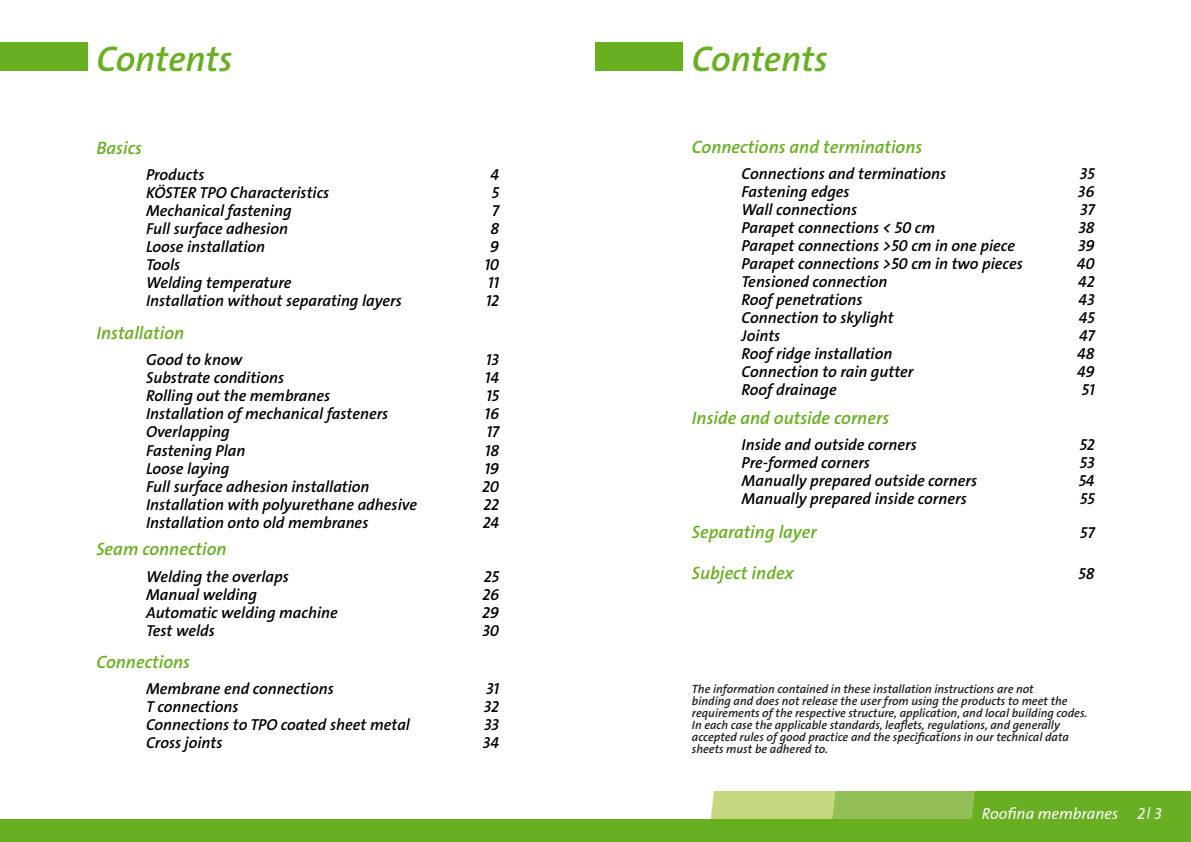
<style>
.page{position:relative;width:1191px;height:842px;background:#fff}
.page>*{position:absolute;margin:0;border:0;box-sizing:border-box;transform-origin:0 0}
.t1{font:36px "The Sans LP6 Se Bld IT";color:#69af22}
.t2{font:18px "The Sans LP6 Se Bld IT";color:#69af22}
.t3{font:16px "The Sans LP6 Se Bld IT";color:#000}
.t4{font:16px "The Sans LP5 Plain IT";color:#fff}
.t5{font:12px/12px "The Sans LP6 Se Bld IT";color:#241f1f}
</style>
<div class="page">
<svg style="left:710px;top:791px;width:481px;height:28px;background:#8cbe49"></svg>
<div style="left:0;top:819px;width:1191px;height:23px;background:#69af22"></div>
<div style="left:0;top:43px;width:88px;height:28px;background:#69af22"></div>
<div style="left:595px;top:43px;width:88px;height:28px;background:#69af22"></div>
<h1 class="t1" style="left:96px;top:36px;width:137px">Contents</h1>
<p class="t2" style="left:96px;top:136px;width:47px">Basics</p>
<p class="t3" style="left:146px;top:165px;width:60px">Products</p>
<p class="t3" style="left:490px;top:165px;width:10px">4</p>
<p class="t3" style="left:146px;top:183px;width:185px">KÖSTER TPO Characteristics</p>
<p class="t3" style="left:492px;top:183px;width:9px">5</p>
<p class="t3" style="left:146px;top:201px;width:147px">Mechanical fastening</p>
<p class="t3" style="left:492px;top:201px;width:9px">7</p>
<p class="t3" style="left:146px;top:219px;width:143px">Full surface adhesion</p>
<p class="t3" style="left:490px;top:219px;width:10px">8</p>
<p class="t3" style="left:146px;top:237px;width:121px">Loose installation</p>
<p class="t3" style="left:490px;top:237px;width:11px">9</p>
<p class="t3" style="left:146px;top:255px;width:36px">Tools</p>
<p class="t3" style="left:484px;top:255px;width:16px">10</p>
<p class="t3" style="left:146px;top:273px;width:147px">Welding temperature</p>
<p class="t3" style="left:488px;top:273px;width:13px">11</p>
<p class="t3" style="left:146px;top:291px;width:257px">Installation without separating layers</p>
<p class="t3" style="left:485px;top:291px;width:15px">12</p>
<p class="t2" style="left:96px;top:321px;width:89px">Installation</p>
<p class="t3" style="left:146px;top:350px;width:98px">Good to know</p>
<p class="t3" style="left:486px;top:350px;width:15px">13</p>
<p class="t3" style="left:146px;top:368px;width:140px">Substrate conditions</p>
<p class="t3" style="left:485px;top:368px;width:16px">14</p>
<p class="t3" style="left:146px;top:386px;width:186px">Rolling out the membranes</p>
<p class="t3" style="left:486px;top:386px;width:14px">15</p>
<p class="t3" style="left:146px;top:404px;width:244px">Installation of mechanical fasteners</p>
<p class="t3" style="left:484px;top:404px;width:16px">16</p>
<p class="t3" style="left:146px;top:422px;width:85px">Overlapping</p>
<p class="t3" style="left:486px;top:422px;width:14px">17</p>
<p class="t3" style="left:146px;top:440px;width:101px">Fastening Plan</p>
<p class="t3" style="left:485px;top:440px;width:16px">18</p>
<p class="t3" style="left:146px;top:458px;width:85px">Loose laying</p>
<p class="t3" style="left:484px;top:458px;width:16px">19</p>
<p class="t3" style="left:146px;top:476px;width:225px">Full surface adhesion installation</p>
<p class="t3" style="left:482px;top:476px;width:19px">20</p>
<p class="t3" style="left:146px;top:494px;width:272px">Installation with polyurethane adhesive</p>
<p class="t3" style="left:483px;top:494px;width:17px">22</p>
<p class="t3" style="left:146px;top:512px;width:224px">Installation onto old membranes</p>
<p class="t3" style="left:483px;top:512px;width:18px">24</p>
<p class="t2" style="left:96px;top:538px;width:132px">Seam connection</p>
<p class="t3" style="left:146px;top:566px;width:144px">Welding the overlaps</p>
<p class="t3" style="left:484px;top:566px;width:17px">25</p>
<p class="t3" style="left:146px;top:584px;width:113px">Manual welding</p>
<p class="t3" style="left:482px;top:584px;width:18px">26</p>
<p class="t3" style="left:146px;top:602px;width:193px">Automatic welding machine</p>
<p class="t3" style="left:482px;top:602px;width:18px">29</p>
<p class="t3" style="left:146px;top:620px;width:70px">Test welds</p>
<p class="t3" style="left:482px;top:620px;width:18px">30</p>
<p class="t2" style="left:96px;top:650px;width:95px">Connections</p>
<p class="t3" style="left:146px;top:679px;width:189px">Membrane end connections</p>
<p class="t3" style="left:486px;top:679px;width:14px">31</p>
<p class="t3" style="left:146px;top:697px;width:94px">T connections</p>
<p class="t3" style="left:484px;top:697px;width:17px">32</p>
<p class="t3" style="left:146px;top:715px;width:265px">Connections to TPO coated sheet metal</p>
<p class="t3" style="left:484px;top:715px;width:16px">33</p>
<p class="t3" style="left:146px;top:733px;width:78px">Cross joints</p>
<p class="t3" style="left:483px;top:733px;width:18px">34</p>
<h1 class="t1" style="left:692px;top:36px;width:137px">Contents</h1>
<p class="t2" style="left:692px;top:135px;width:232px">Connections and terminations</p>
<p class="t3" style="left:741px;top:163px;width:206px">Connections and terminations</p>
<p class="t3" style="left:1079px;top:163px;width:16px">35</p>
<p class="t3" style="left:741px;top:181px;width:110px">Fastening edges</p>
<p class="t3" style="left:1078px;top:181px;width:18px">36</p>
<p class="t3" style="left:741px;top:199px;width:117px">Wall connections</p>
<p class="t3" style="left:1080px;top:199px;width:16px">37</p>
<p class="t3" style="left:741px;top:217px;width:195px">Parapet connections &lt; 50 cm</p>
<p class="t3" style="left:1078px;top:217px;width:18px">38</p>
<p class="t3" style="left:741px;top:235px;width:275px">Parapet connections &gt;50 cm in one piece</p>
<p class="t3" style="left:1078px;top:235px;width:18px">39</p>
<p class="t3" style="left:741px;top:253px;width:283px">Parapet connections &gt;50 cm in two pieces</p>
<p class="t3" style="left:1076px;top:253px;width:19px">40</p>
<p class="t3" style="left:741px;top:271px;width:147px">Tensioned connection</p>
<p class="t3" style="left:1078px;top:271px;width:18px">42</p>
<p class="t3" style="left:741px;top:289px;width:122px">Roof penetrations</p>
<p class="t3" style="left:1078px;top:289px;width:18px">43</p>
<p class="t3" style="left:741px;top:307px;width:154px">Connection to skylight</p>
<p class="t3" style="left:1078px;top:307px;width:17px">45</p>
<p class="t3" style="left:741px;top:325px;width:40px">Joints</p>
<p class="t3" style="left:1079px;top:325px;width:17px">47</p>
<p class="t3" style="left:741px;top:343px;width:152px">Roof ridge installation</p>
<p class="t3" style="left:1077px;top:343px;width:19px">48</p>
<p class="t3" style="left:741px;top:361px;width:173px">Connection to rain gutter</p>
<p class="t3" style="left:1077px;top:361px;width:19px">49</p>
<p class="t3" style="left:741px;top:379px;width:97px">Roof drainage</p>
<p class="t3" style="left:1082px;top:379px;width:14px">51</p>
<p class="t3" style="left:741px;top:435px;width:177px">Inside and outside corners</p>
<p class="t3" style="left:1079px;top:435px;width:16px">52</p>
<p class="t3" style="left:741px;top:453px;width:130px">Pre-formed corners</p>
<p class="t3" style="left:1079px;top:453px;width:16px">53</p>
<p class="t3" style="left:741px;top:471px;width:237px">Manually prepared outside corners</p>
<p class="t3" style="left:1078px;top:471px;width:17px">54</p>
<p class="t3" style="left:741px;top:489px;width:227px">Manually prepared inside corners</p>
<p class="t3" style="left:1080px;top:489px;width:16px">55</p>
<p class="t2" style="left:692px;top:406px;width:199px">Inside and outside corners</p>
<p class="t2" style="left:692px;top:520px;width:126px">Separating layer</p>
<p class="t3" style="left:1080px;top:522px;width:16px">57</p>
<p class="t2" style="left:692px;top:561px;width:103px">Subject index</p>
<p class="t3" style="left:1078px;top:563px;width:17px">58</p>
<p class="t5" style="left:692px;top:683px;width:397px">The information contained in these installation instructions are not<br>binding and does not release the user from using the products to meet the requirements of the respective structure, application, and local building codes.<br>In each case the applicable standards, leaflets, regulations, and generally accepted rules of good practice and the specifications in our technical data sheets must be adhered to.</p>
<p class="t4" style="left:982px;top:804px;width:138px">Roofing membranes</p>
<p class="t4" style="left:1137px;top:804px;width:26px">2| 3</p>
</div>
